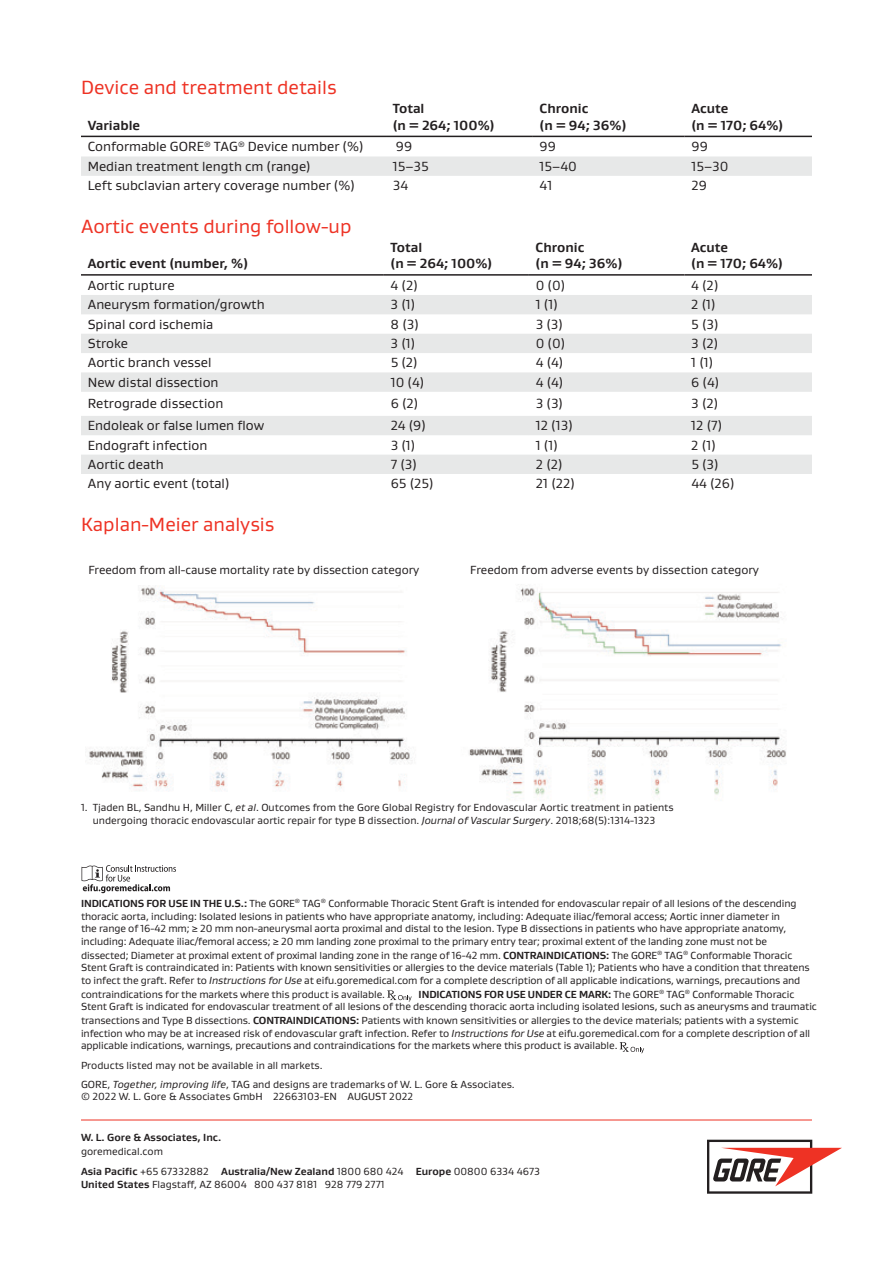
<style>
.page{position:relative;width:893px;height:1263px;background:#fff}
.page>*{position:absolute;margin:0;border:0;box-sizing:border-box;transform-origin:0 0}
.t1{font:19.5px "Gore Gustan";color:#ee3224}
.t2{font:13.5px "Gore Gustan";color:#231f20}
.t3{font:700 13.5px/16.5px "Gore Gustan";color:#231f20}
.t4{font:12px "Gore Gustan";letter-spacing:-.005em;color:#231f20}
.t5{font:10.5px/12.9px "Gore Gustan";letter-spacing:-.01em;color:#231f20}
.t6{font:700 10.5px "Gore Gustan";color:#231f20}
.s1{font-style:italic}
.s2{font-weight:700}
</style>
<div class="page">
<img style="left:89px;top:587px;width:324px;height:203px">
<img style="left:469px;top:587px;width:317px;height:208px">
<hr style="left:81px;top:1119px;width:731px;height:1px;background:#ee3224">
<svg style="left:387px;top:990px;width:25px;height:11px"></svg>
<svg style="left:620px;top:1042px;width:24px;height:11px"></svg>
<div style="left:81px;top:156px;width:731px;height:20px;background:#e7e8e8"></div>
<hr style="left:81px;top:136px;width:305px;height:1px;background:#231f20">
<hr style="left:386px;top:136px;width:147px;height:1px;background:#231f20">
<hr style="left:533px;top:136px;width:152px;height:1px;background:#231f20">
<hr style="left:685px;top:136px;width:127px;height:1px;background:#231f20">
<svg style="left:81px;top:295px;width:731px;height:179px;fill:#e7e8e8"></svg>
<hr style="left:81px;top:274px;width:303px;height:2px;background:#231f20">
<hr style="left:384px;top:274px;width:145px;height:2px;background:#231f20">
<hr style="left:529px;top:274px;width:155px;height:2px;background:#231f20">
<hr style="left:684px;top:274px;width:128px;height:2px;background:#231f20">
<svg style="left:82px;top:865px;width:94px;height:28px"></svg>
<svg style="left:707px;top:1140px;width:135px;height:54px"></svg>
<h1 class="t1" style="left:81px;top:75px;width:257px">Device and treatment details</h1>
<p class="t3" style="left:88px;top:116px;width:54px">Variable</p>
<p class="t3" style="left:393px;top:100px;width:103px">Total<br>(n = 264; 100%)</p>
<p class="t3" style="left:540px;top:100px;width:88px">Chronic<br>(n = 94; 36%)</p>
<p class="t3" style="left:691px;top:100px;width:93px">Acute<br>(n = 170; 64%)</p>
<p class="t2" style="left:88px;top:138px;width:277px">Conformable GORE<sup>®</sup> TAG<sup>®</sup> Device number (%)</p>
<p class="t2" style="left:396px;top:138px;width:18px">99</p>
<p class="t2" style="left:540px;top:138px;width:18px">99</p>
<p class="t2" style="left:691px;top:138px;width:18px">99</p>
<p class="t2" style="left:88px;top:157px;width:224px">Median treatment length cm (range)</p>
<p class="t2" style="left:393px;top:157px;width:37px">15–35</p>
<p class="t2" style="left:540px;top:157px;width:39px">15–40</p>
<p class="t2" style="left:691px;top:157px;width:39px">15–30</p>
<p class="t2" style="left:88px;top:177px;width:269px">Left subclavian artery coverage number (%)</p>
<p class="t2" style="left:393px;top:177px;width:17px">34</p>
<p class="t2" style="left:540px;top:177px;width:14px">41</p>
<p class="t2" style="left:691px;top:177px;width:17px">29</p>
<h1 class="t1" style="left:81px;top:213px;width:272px">Aortic events during follow-up</h1>
<p class="t3" style="left:88px;top:255px;width:162px">Aortic event (number, %)</p>
<p class="t3" style="left:391px;top:238px;width:103px">Total<br>(n = 264; 100%)</p>
<p class="t3" style="left:536px;top:238px;width:88px">Chronic<br>(n = 94; 36%)</p>
<p class="t3" style="left:691px;top:238px;width:93px">Acute<br>(n = 170; 64%)</p>
<p class="t2" style="left:88px;top:276px;width:88px">Aortic rupture</p>
<p class="t2" style="left:391px;top:276px;width:29px">4 (2)</p>
<p class="t2" style="left:536px;top:276px;width:31px">0 (0)</p>
<p class="t2" style="left:691px;top:276px;width:29px">4 (2)</p>
<p class="t2" style="left:88px;top:296px;width:178px">Aneurysm formation/growth</p>
<p class="t2" style="left:391px;top:296px;width:26px">3 (1)</p>
<p class="t2" style="left:536px;top:296px;width:24px">1 (1)</p>
<p class="t2" style="left:691px;top:296px;width:26px">2 (1)</p>
<p class="t2" style="left:88px;top:315px;width:127px">Spinal cord ischemia</p>
<p class="t2" style="left:391px;top:315px;width:30px">8 (3)</p>
<p class="t2" style="left:536px;top:315px;width:29px">3 (3)</p>
<p class="t2" style="left:691px;top:315px;width:29px">5 (3)</p>
<p class="t2" style="left:88px;top:335px;width:42px">Stroke</p>
<p class="t2" style="left:391px;top:335px;width:26px">3 (1)</p>
<p class="t2" style="left:536px;top:335px;width:31px">0 (0)</p>
<p class="t2" style="left:691px;top:335px;width:29px">3 (2)</p>
<p class="t2" style="left:88px;top:354px;width:125px">Aortic branch vessel</p>
<p class="t2" style="left:391px;top:354px;width:29px">5 (2)</p>
<p class="t2" style="left:536px;top:354px;width:29px">4 (4)</p>
<p class="t2" style="left:691px;top:354px;width:24px">1 (1)</p>
<p class="t2" style="left:88px;top:373px;width:132px">New distal dissection</p>
<p class="t2" style="left:391px;top:373px;width:35px">10 (4)</p>
<p class="t2" style="left:536px;top:373px;width:29px">4 (4)</p>
<p class="t2" style="left:691px;top:373px;width:30px">6 (4)</p>
<p class="t2" style="left:88px;top:395px;width:137px">Retrograde dissection</p>
<p class="t2" style="left:391px;top:395px;width:29px">6 (2)</p>
<p class="t2" style="left:536px;top:395px;width:29px">3 (3)</p>
<p class="t2" style="left:691px;top:395px;width:29px">3 (2)</p>
<p class="t2" style="left:88px;top:417px;width:178px">Endoleak or false lumen flow</p>
<p class="t2" style="left:391px;top:417px;width:37px">24 (9)</p>
<p class="t2" style="left:536px;top:417px;width:39px">12 (13)</p>
<p class="t2" style="left:691px;top:417px;width:32px">12 (7)</p>
<p class="t2" style="left:88px;top:436px;width:121px">Endograft infection</p>
<p class="t2" style="left:391px;top:436px;width:26px">3 (1)</p>
<p class="t2" style="left:536px;top:436px;width:24px">1 (1)</p>
<p class="t2" style="left:691px;top:436px;width:26px">2 (1)</p>
<p class="t2" style="left:88px;top:455px;width:77px">Aortic death</p>
<p class="t2" style="left:391px;top:455px;width:28px">7 (3)</p>
<p class="t2" style="left:536px;top:455px;width:28px">2 (2)</p>
<p class="t2" style="left:691px;top:455px;width:29px">5 (3)</p>
<p class="t2" style="left:88px;top:475px;width:143px">Any aortic event (total)</p>
<p class="t2" style="left:391px;top:475px;width:44px">65 (25)</p>
<p class="t2" style="left:536px;top:475px;width:41px">21 (22)</p>
<p class="t2" style="left:691px;top:475px;width:45px">44 (26)</p>
<h1 class="t1" style="left:81px;top:511px;width:195px">Kaplan-Meier analysis</h1>
<p class="t4" style="left:88px;top:562px;width:332px">Freedom from all-cause mortality rate by dissection category</p>
<p class="t4" style="left:470px;top:562px;width:290px">Freedom from adverse events by dissection category</p>
<p class="t5" style="left:93px;top:801px;width:582px;text-indent:-12px">1. Tjaden BL, Sandhu H, Miller C, <span class="s1">et al</span>. Outcomes from the Gore Global Registry for Endovascular Aortic treatment in patients undergoing thoracic endovascular aortic repair for type B dissection. <span class="s1">Journal of Vascular Surgery</span>. 2018;68(5):1314-1323</p>
<p class="t5" style="left:81px;top:896px;width:730px"><span class="s2">INDICATIONS FOR USE IN THE U.S.:</span> The GORE<sup>®</sup> TAG<sup>®</sup> Conformable Thoracic Stent Graft is intended for endovascular repair of all lesions of the descending thoracic aorta, including: Isolated lesions in patients who have appropriate anatomy, including: Adequate iliac/femoral access; Aortic inner diameter in<br>the range of 16-42 mm; ≥ 20 mm non-aneurysmal aorta proximal and distal to the lesion. Type B dissections in patients who have appropriate anatomy, including: Adequate iliac/femoral access; ≥ 20 mm landing zone proximal to the primary entry tear; proximal extent of the landing zone must not be dissected; Diameter at proximal extent of proximal landing zone in the range of 16-42 mm. <span class="s2">CONTRAINDICATIONS:</span> The GORE<sup>®</sup> TAG<sup>®</sup> Conformable Thoracic Stent Graft is contraindicated in: Patients with known sensitivities or allergies to the device materials (Table 1); Patients who have a condition that threatens to infect the graft. Refer to <span class="s1">Instructions for Use</span> at eifu.goremedical.com for a complete description of all applicable indications, warnings, precautions and contraindications for the markets where this product is available.</p>
<p class="t5" style="left:81px;top:987px;width:737px;text-indent:338px"><span class="s2">INDICATIONS FOR USE UNDER CE MARK:</span> The GORE<sup>®</sup> TAG<sup>®</sup> Conformable Thoracic Stent Graft is indicated for endovascular treatment of all lesions of the descending thoracic aorta including isolated lesions, such as aneurysms and traumatic transections and Type B dissections. <span class="s2">CONTRAINDICATIONS:</span> Patients with known sensitivities or allergies to the device materials; patients with a systemic infection who may be at increased risk of endovascular graft infection. Refer to <span class="s1">Instructions for Use</span> at eifu.goremedical.com for a complete description of all applicable indications, warnings, precautions and contraindications for the markets where this product is available.</p>
<p class="t5" style="left:81px;top:1055px;width:435px;line-height:19px">Products listed may not be available in all markets.<br>GORE, <span class="s1">Together, improving life</span>, TAG and designs are trademarks of W. L. Gore &amp; Associates.</p>
<p class="t5" style="left:81px;top:1090px;width:334px">© 2022 W. L. Gore &amp; Associates GmbH 22663103-EN AUGUST 2022</p>
<p class="t6" style="left:81px;top:1130px;width:142px">W. L. Gore &amp; Associates, Inc.</p>
<p class="t5" style="left:81px;top:1140px;width:460px;line-height:20.2px">goremedical.com<br><span class="s2">Asia Pacific</span> +65 67332882 <span class="s2">Australia/New Zealand</span> 1800 680 424 <span class="s2">Europe</span> 00800 6334 4673</p>
<p class="t5" style="left:81px;top:1178px;width:305px"><span class="s2">United States</span> Flagstaff, AZ 86004 800 437 8181 928 779 2771</p>
</div>
